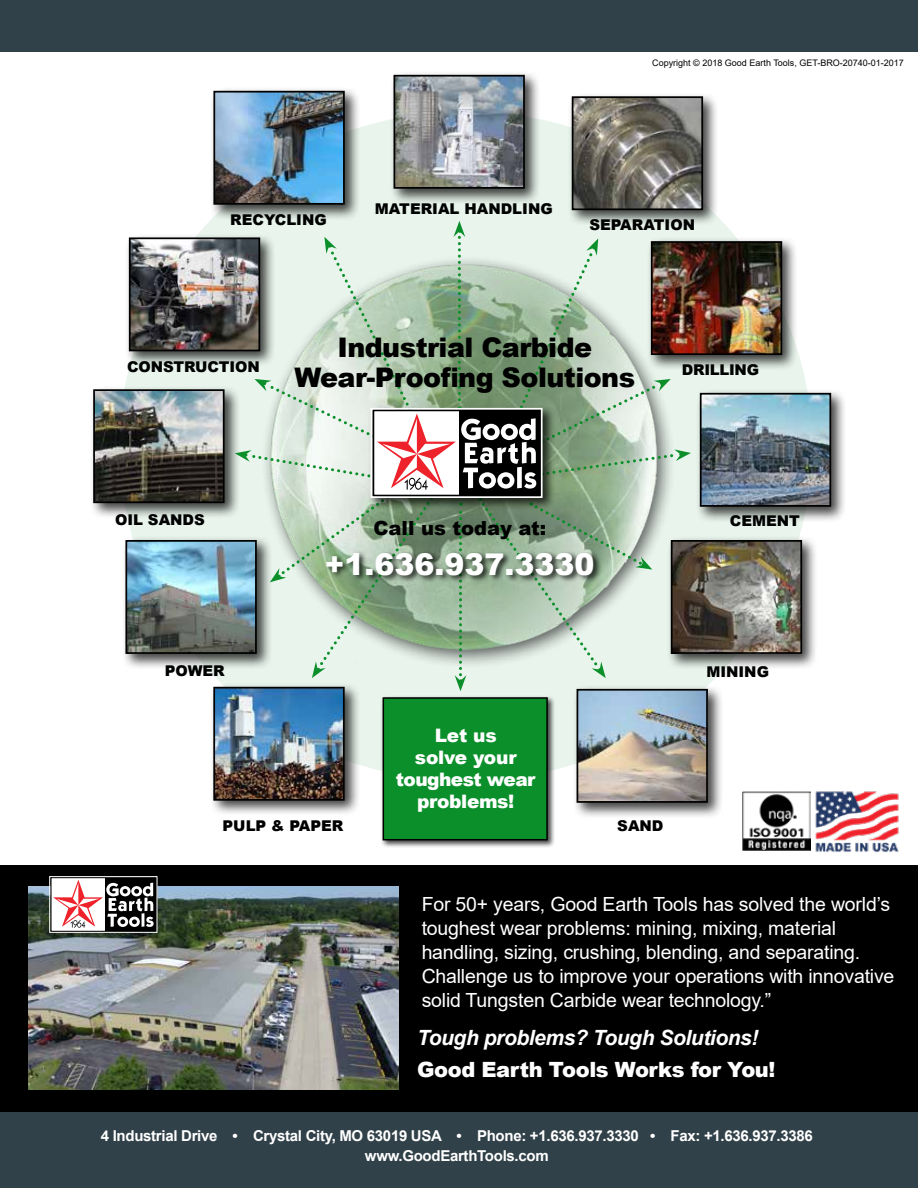
<style>
.page{position:relative;width:918px;height:1188px;background:#fff}
.page>*{position:absolute;margin:0;border:0;box-sizing:border-box;transform-origin:0 0}
.t1{font:900 30px "Arial";color:#fff}
.t2{font:900 27px/30px "Arial";letter-spacing:-.02em;color:#000;text-align:center}
.t3{font:italic 700 21px "Arial";letter-spacing:-.02em;color:#fff}
.t4{font:900 21px "Arial";letter-spacing:-.02em;color:#fff}
.t5{font:19.5px/24px "Arial";letter-spacing:-.01em;color:#fff}
.t6{font:900 19.5px "Arial";color:#000}
.t7{font:900 18.6px/22.2px "Arial";letter-spacing:-.02em;color:#fff;text-align:center}
.t8{font:700 15px/19.5px "Arial";letter-spacing:-.02em;color:#fff;text-align:center}
.t9{font:900 14.85px "Arial";color:#000101}
.t10{font:900 14.85px "Arial";letter-spacing:-.02em;color:#000101}
.t11{font:9px "Arial";color:#000}
</style>
<div class="page">
<div style="left:119px;top:111px;width:693px;height:670px;background:#e8f4ec;border-radius:50%"></div>
<div style="left:0;top:865px;width:918px;height:261px;background:#000"></div>
<img style="left:29px;top:886px;width:369px;height:203px">
<div style="left:51px;top:878px;width:106px;height:53px;background:#fff"></div>
<div style="left:105px;top:878px;width:52px;height:53px;background:#000"></div>
<svg style="left:53px;top:880px;width:101px;height:48px"></svg>
<div style="left:49px;top:876px;width:108px;height:57px;border:1px solid #fff"></div>
<div style="left:0;top:1113px;width:918px;height:75px;background:#314149"></div>
<div style="left:0;top:0;width:918px;height:52px;background:#314149"></div>
<img style="left:743px;top:791px;width:67px;height:60px">
<img style="left:815px;top:791px;width:84px;height:62px">
<div style="left:390px;top:71px;width:151px;height:134px;background:#000;opacity:.75"></div>
<img style="left:397px;top:78px;width:125px;height:108px">
<div style="left:394px;top:75px;width:131px;height:114px;border:2px solid #000"></div>
<div style="left:209px;top:87px;width:152px;height:134px;background:#000;opacity:.75"></div>
<img style="left:216px;top:94px;width:126px;height:108px">
<div style="left:213px;top:91px;width:132px;height:114px;border:2px solid #000"></div>
<div style="left:125px;top:233px;width:151px;height:134px;background:#000;opacity:.75"></div>
<img style="left:132px;top:240px;width:103px;height:108px">
<div style="left:129px;top:237px;width:131px;height:114px;border:2px solid #000"></div>
<div style="left:89px;top:385px;width:151px;height:134px;background:#000;opacity:.75"></div>
<img style="left:96px;top:392px;width:126px;height:108px">
<div style="left:93px;top:389px;width:132px;height:114px;border:2px solid #000"></div>
<div style="left:121px;top:536px;width:152px;height:134px;background:#000;opacity:.75"></div>
<img style="left:128px;top:543px;width:107px;height:108px">
<div style="left:125px;top:540px;width:132px;height:114px;border:2px solid #000"></div>
<div style="left:568px;top:92px;width:151px;height:134px;background:#000;opacity:.75"></div>
<img style="left:575px;top:99px;width:125px;height:108px">
<div style="left:572px;top:96px;width:131px;height:114px;border:2px solid #000"></div>
<div style="left:696px;top:389px;width:151px;height:134px;background:#000;opacity:.75"></div>
<img style="left:703px;top:396px;width:125px;height:108px">
<div style="left:700px;top:393px;width:131px;height:114px;border:2px solid #000"></div>
<div style="left:667px;top:536px;width:151px;height:134px;background:#000;opacity:.75"></div>
<img style="left:691px;top:543px;width:108px;height:108px">
<div style="left:671px;top:540px;width:131px;height:114px;border:2px solid #000"></div>
<div style="left:209px;top:683px;width:152px;height:134px;background:#000;opacity:.75"></div>
<img style="left:216px;top:690px;width:126px;height:108px">
<div style="left:213px;top:687px;width:132px;height:114px;border:2px solid #000"></div>
<div style="left:647px;top:237px;width:151px;height:134px;background:#000;opacity:.75"></div>
<img style="left:691px;top:244px;width:88px;height:108px">
<div style="left:651px;top:241px;width:131px;height:114px;border:2px solid #000"></div>
<div style="left:573px;top:685px;width:151px;height:134px;background:#000;opacity:.75"></div>
<img style="left:580px;top:692px;width:125px;height:108px">
<div style="left:577px;top:689px;width:131px;height:114px;border:2px solid #000"></div>
<div style="left:381px;top:695px;width:175px;height:154px;background:#000;opacity:.75"></div>
<div style="left:383px;top:698px;width:164px;height:142px;background:#0b8f2a"></div>
<div style="left:383px;top:697px;width:165px;height:143px;border:2px solid #000"></div>
<svg style="left:235px;top:221px;width:456px;height:470px"></svg>
<div style="left:371px;top:408px;width:172px;height:90px;border:2px solid #fff"></div>
<p class="t11" style="left:652px;top:57px;width:253px">Copyright © 2018 Good Earth Tools, GET-BRO-20740-01-2017</p>
<p class="t9" style="left:230px;top:209px;width:98px">RECYCLING</p>
<p class="t9" style="left:375px;top:198px;width:179px">MATERIAL HANDLING</p>
<p class="t9" style="left:589px;top:214px;width:107px">SEPARATION</p>
<p class="t9" style="left:127px;top:356px;width:134px">CONSTRUCTION</p>
<h2 class="t2" style="left:294px;top:331px;width:342px">Industrial Carbide<br>Wear-Proofing Solutions</h2>
<p class="t10" style="left:682px;top:359px;width:79px">DRILLING</p>
<p class="t9" style="left:115px;top:509px;width:91px">OIL SANDS</p>
<p class="t9" style="left:165px;top:660px;width:61px">POWER</p>
<p class="t6" style="left:373px;top:514px;width:174px">Call us today at:</p>
<h1 class="t1" style="left:325px;top:542px;width:271px">+1.636.937.3330</h1>
<p class="t7" style="left:396px;top:723px;width:141px">Let us<br>solve your toughest wear problems!</p>
<p class="t9" style="left:223px;top:815px;width:122px">PULP &amp; PAPER</p>
<p class="t9" style="left:617px;top:815px;width:48px">SAND</p>
<p class="t9" style="left:730px;top:510px;width:72px">CEMENT</p>
<p class="t9" style="left:706px;top:661px;width:64px">MINING</p>
<p class="t5" style="left:422px;top:892px;width:474px">For 50+ years, Good Earth Tools has solved the world’s toughest wear problems: mining, mixing, material handling, sizing, crushing, blending, and separating.<br>Challenge us to improve your operations with innovative solid Tungsten Carbide wear technology.”</p>
<p class="t3" style="left:417px;top:1024px;width:343px">Tough problems? Tough Solutions!</p>
<p class="t4" style="left:417px;top:1054px;width:360px">Good Earth Tools Works for You!</p>
<p class="t8" style="left:101px;top:1127px;width:714px">4 Industrial Drive • Crystal City, MO 63019 USA • Phone: +1.636.937.3330 • Fax: +1.636.937.3386 www.GoodEarthTools.com</p>
</div>
